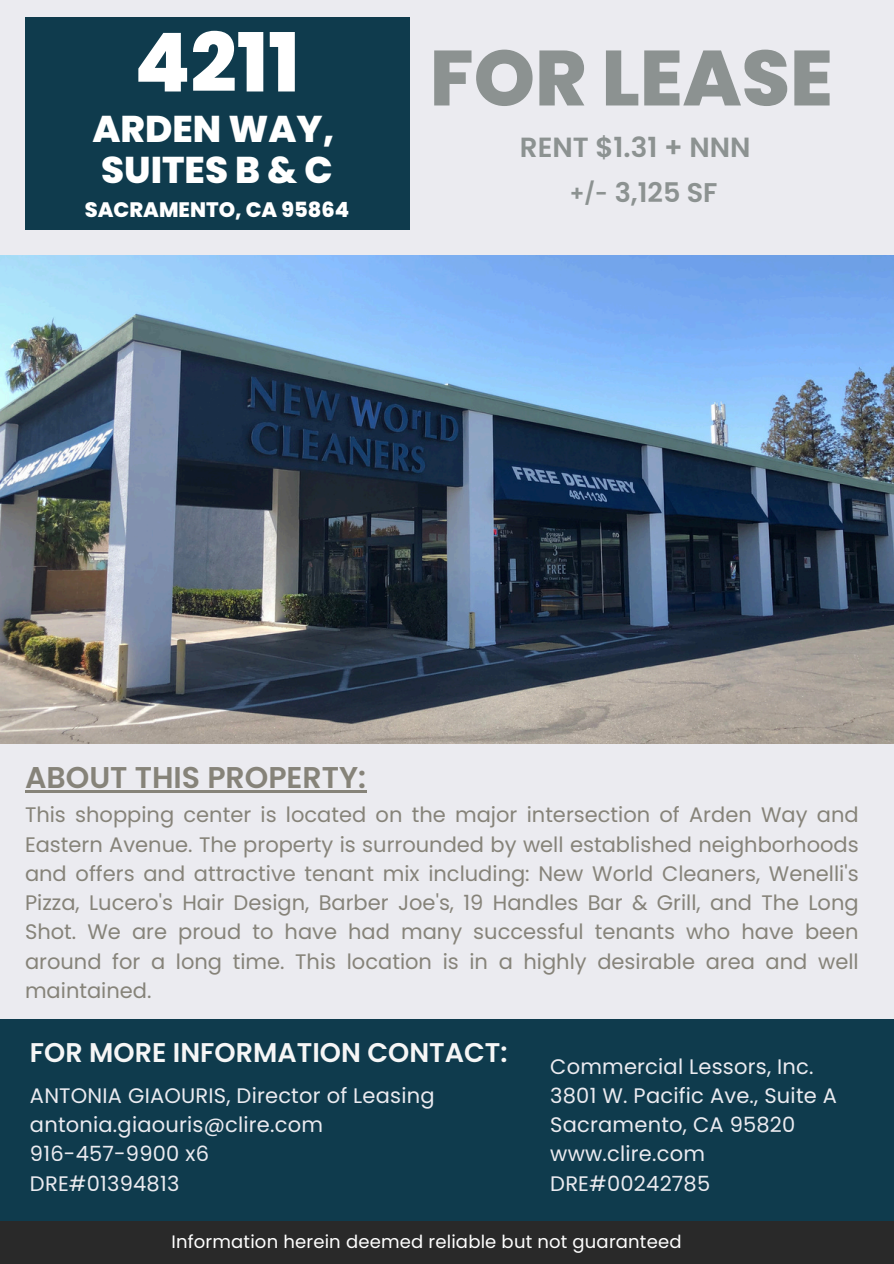
<style>
.page{position:relative;width:894px;height:1264px;background:#fff}
.page>*{position:absolute;margin:0;border:0;box-sizing:border-box;transform-origin:0 0}
.t1{font:800 81.3px "Poppins";color:#fff}
.t2{font:800 78px "Poppins";color:#8c9291}
.t3{font:800 37.2px/41.2px "Poppins";color:#fff}
.t4{font:600 30px "Poppins";color:#868379}
.t5{font:600 27.75px "Poppins";color:#8c9291}
.t6{font:600 27px "Poppins";color:#f6f6f6}
.t7{font:600 27px "Poppins";color:#8c9291}
.t8{font:600 21.75px "Poppins";color:#8c9291}
.t9{font:21px/29.2px "Poppins";color:#868379;text-align:justify}
.t10{font:21px/29.2px "Poppins";letter-spacing:.01em;color:#ebebf0}
.t11{font:800 20.85px "Poppins";color:#fff}
.t12{font:18px "Poppins";letter-spacing:.01em;color:#fff}
</style>
<div class="page">
<div style="left:0;top:0;width:893px;height:1263px;background:#ebebf0"></div>
<div style="left:25px;top:17px;width:384px;height:213px;background:#0f3b4d"></div>
<div style="left:0;top:1018px;width:893px;height:245px;background:#0f3b4d"></div>
<div style="left:0;top:1221px;width:893px;height:42px;background:#292929"></div>
<img style="left:0;top:256px;width:893px;height:487px">
<hr style="left:25px;top:790px;width:341px;height:2px;background:#868379">
<h5 class="t1" style="left:134px;top:6px;width:167px">4211</h5>
<h5 class="t3" style="left:92px;top:108px;width:243px">ARDEN WAY,<br>SUITES B &amp; C</h5>
<h1 class="t11" style="left:85px;top:195px;width:266px">SACRAMENTO, CA 95864</h1>
<h6 class="t2" style="left:429px;top:24px;width:404px">FOR LEASE</h6>
<h3 class="t5" style="left:520px;top:127px;width:232px">RENT $1.31 + NNN</h3>
<h6 class="t8" style="left:569px;top:178px;width:39px">+/-</h6>
<h6 class="t7" style="left:614px;top:173px;width:104px">3,125 SF</h6>
<h4 class="t4" style="left:25px;top:756px;width:342px">ABOUT THIS PROPERTY:</h4>
<h4 class="t9" style="left:25px;top:800px;width:835px">This shopping center is located on the major intersection of Arden Way and Eastern Avenue. The property is surrounded by well established neighborhoods and offers and attractive tenant mix including: New World Cleaners, Wenelli's Pizza, Lucero's Hair Design, Barber Joe's, 19 Handles Bar &amp; Grill, and The Long Shot. We are proud to have had many successful tenants who have been around for a long time. This location is in a highly desirable area and well maintained.</h4>
<h3 class="t6" style="left:30px;top:1033px;width:479px">FOR MORE INFORMATION CONTACT:</h3>
<p class="t10" style="left:30px;top:1080px;width:406px">ANTONIA GIAOURIS, Director of Leasing antonia.giaouris@clire.com<br>916-457-9900 x6<br>DRE#01394813</p>
<p class="t10" style="left:550px;top:1051px;width:288px">Commercial Lessors, Inc.<br>3801 W. Pacific Ave., Suite A<br>Sacramento, CA 95820 www.clire.com<br>DRE#00242785</p>
<p class="t12" style="left:171px;top:1228px;width:511px">Information herein deemed reliable but not guaranteed</p>
</div>
